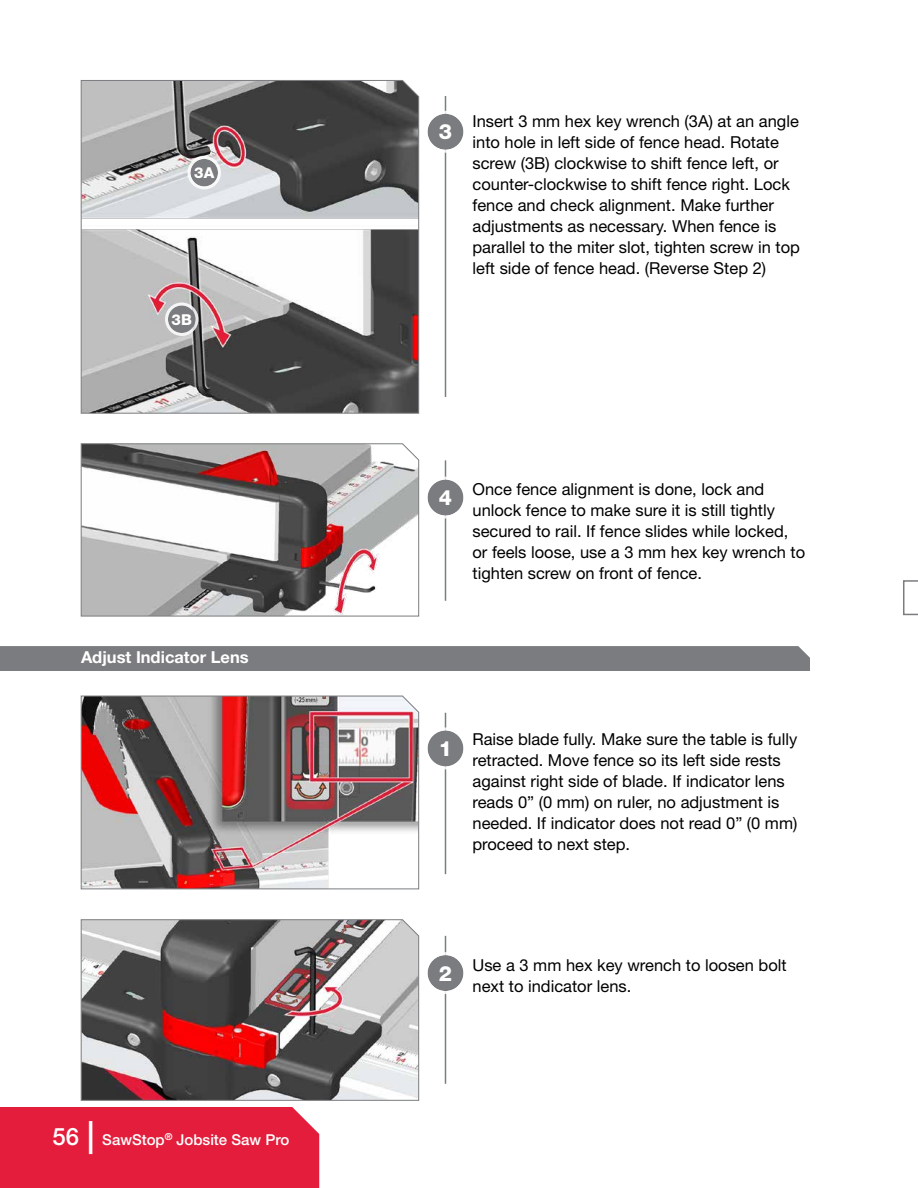
<style>
.page{position:relative;width:918px;height:1188px;background:#fff}
.page>*{position:absolute;margin:0;border:0;box-sizing:border-box;transform-origin:0 0}
.t1{font:800 21px "Helvetica Neue LT Std";color:#fff}
.t2{font:16.5px/21px "Helvetica Neue LT Std";color:#000}
.t3{font:700 16.5px "Helvetica Neue LT Std";color:#fff}
.t4{font:500 15px "Helvetica Neue LT Std";color:#fff}
.t5{font:800 15px "Helvetica Neue LT Std";color:#fff}
.s1{font-size:24px}
.s2{font-size:33px}
</style>
<div class="page">
<hr style="left:445px;top:96px;width:1px;height:301px;background:#7b7c7f">
<hr style="left:445px;top:460px;width:1px;height:141px;background:#7b7c7f">
<hr style="left:445px;top:713px;width:1px;height:161px;background:#7b7c7f">
<hr style="left:445px;top:936px;width:1px;height:148px;background:#7b7c7f">
<svg style="left:81px;top:80px;width:338px;height:334px;background:#939292"></svg>
<svg style="left:81px;top:443px;width:338px;height:173px"></svg>
<img style="left:81px;top:696px;width:338px;height:193px">
<svg style="left:81px;top:919px;width:338px;height:182px;background:#8d7b7c"></svg>
<div style="left:428px;top:114px;width:35px;height:36px;background:#7b7c7f;border-radius:50%"></div>
<div style="left:425px;top:111px;width:41px;height:42px;border:3px solid #fff;border-radius:50%"></div>
<div style="left:428px;top:480px;width:35px;height:36px;background:#7b7c7f;border-radius:50%"></div>
<div style="left:425px;top:477px;width:41px;height:42px;border:3px solid #fff;border-radius:50%"></div>
<div style="left:428px;top:730px;width:35px;height:36px;background:#7b7c7f;border-radius:50%"></div>
<div style="left:425px;top:727px;width:41px;height:42px;border:3px solid #fff;border-radius:50%"></div>
<div style="left:428px;top:955px;width:35px;height:36px;background:#7b7c7f;border-radius:50%"></div>
<div style="left:425px;top:952px;width:41px;height:42px;border:3px solid #fff;border-radius:50%"></div>
<div style="left:191px;top:159px;width:27px;height:27px;background:#7b7c7f;border-radius:50%"></div>
<div style="left:188px;top:156px;width:33px;height:33px;border:3px solid #fff;border-radius:50%"></div>
<div style="left:168px;top:306px;width:28px;height:27px;background:#7b7c7f;border-radius:50%"></div>
<div style="left:165px;top:303px;width:34px;height:33px;border:3px solid #fff;border-radius:50%"></div>
<div style="left:0;top:646px;width:810px;height:25px;background:#7b7c7f"></div>
<svg style="left:903px;top:580px;width:15px;height:36px"></svg>
<div style="left:0;top:1107px;width:319px;height:81px;background:#e31d3b"></div>
<p class="t5" style="left:194px;top:164px;width:22px">3A</p>
<p class="t5" style="left:172px;top:310px;width:22px">3B</p>
<p class="t3" style="left:81px;top:647px;width:169px">Adjust Indicator Lens</p>
<p class="t4" style="left:52px;top:1131px;width:238px"><span class="s1">56</span> <span class="s2">|</span> SawStop<sup>®</sup> Jobsite Saw Pro</p>
<p class="t1" style="left:439px;top:119px;width:15px">3</p>
<p class="t2" style="left:472px;top:111px;width:329px">Insert 3 mm hex key wrench (3A) at an angle into hole in left side of fence head. Rotate screw (3B) clockwise to shift fence left, or counter-clockwise to shift fence right. Lock fence and check alignment. Make further adjustments as necessary. When fence is parallel to the miter slot, tighten screw in top left side of fence head. (Reverse Step 2)</p>
<p class="t1" style="left:439px;top:485px;width:15px">4</p>
<p class="t2" style="left:472px;top:478px;width:334px">Once fence alignment is done, lock and unlock fence to make sure it is still tightly secured to rail. If fence slides while locked, or feels loose, use a 3 mm hex key wrench to tighten screw on front of fence.</p>
<p class="t1" style="left:439px;top:736px;width:15px">1</p>
<p class="t2" style="left:472px;top:728px;width:326px">Raise blade fully. Make sure the table is fully retracted. Move fence so its left side rests against right side of blade. If indicator lens reads 0” (0 mm) on ruler, no adjustment is needed. If indicator does not read 0” (0 mm) proceed to next step.</p>
<p class="t1" style="left:439px;top:961px;width:15px">2</p>
<p class="t2" style="left:472px;top:954px;width:316px">Use a 3 mm hex key wrench to loosen bolt next to indicator lens.</p>
</div>
